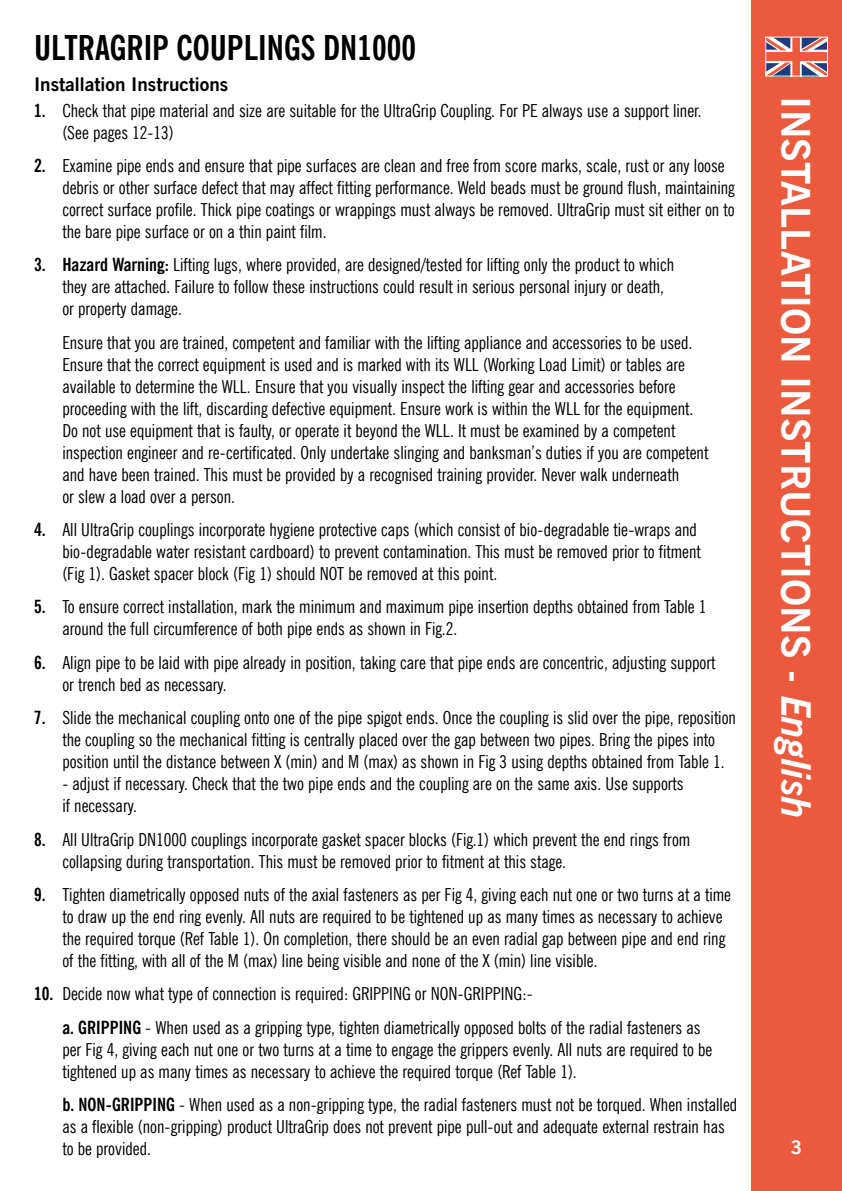
<style>
.page{position:relative;width:842px;height:1191px;background:#fff}
.page>*{position:absolute;margin:0;border:0;box-sizing:border-box;transform-origin:0 0}
.t1{font:700 40px "News Gothic BT";color:#fff}
.t2{font:700 condensed 34px "News Gothic BT";color:#000}
.t3{font:700 19px "News Gothic BT";color:#000}
.t4{font:700 19px "News Gothic BT";color:#fff}
.t5{font:condensed 18px/22px "News Gothic BT";color:#000}
.s1{font-weight:700}
.s2{font-style:italic}
</style>
<div class="page">
<div style="left:751px;top:0;width:91px;height:1191px;background:#eb5a3d"></div>
<svg style="left:767px;top:39px;width:59px;height:36px"></svg>
<div style="left:765px;top:37px;width:63px;height:40px;border:1px solid #fff"></div>
<h2 class="t2" style="left:34px;top:27px;width:384px">ULTRAGRIP COUPLINGS DN1000</h2>
<p class="t3" style="left:34px;top:73px;width:196px">Installation Instructions</p>
<p class="t5" style="left:62px;top:99px;width:641px;text-indent:-28px"><span class="s1">1.</span> Check that pipe material and size are suitable for the UltraGrip Coupling. For PE always use a support liner. (See pages 12-13)</p>
<p class="t5" style="left:62px;top:154px;width:674px;text-indent:-28px"><span class="s1">2.</span> Examine pipe ends and ensure that pipe surfaces are clean and free from score marks, scale, rust or any loose debris or other surface defect that may affect fitting performance. Weld beads must be ground flush, maintaining correct surface profile. Thick pipe coatings or wrappings must always be removed. UltraGrip must sit either on to the bare pipe surface or on a thin paint film.</p>
<p class="t5" style="left:62px;top:254px;width:613px;text-indent:-28px"><span class="s1">3. Hazard Warning:</span> Lifting lugs, where provided, are designed/tested for lifting only the product to which they are attached. Failure to follow these instructions could result in serious personal injury or death, or property damage.</p>
<p class="t5" style="left:62px;top:331px;width:647px">Ensure that you are trained, competent and familiar with the lifting appliance and accessories to be used.<br>Ensure that the correct equipment is used and is marked with its WLL (Working Load Limit) or tables are available to determine the WLL. Ensure that you visually inspect the lifting gear and accessories before proceeding with the lift, discarding defective equipment. Ensure work is within the WLL for the equipment.<br>Do not use equipment that is faulty, or operate it beyond the WLL. It must be examined by a competent inspection engineer and re-certificated. Only undertake slinging and banksman’s duties if you are competent and have been trained. This must be provided by a recognised training provider. Never walk underneath<br>or slew a load over a person.</p>
<p class="t5" style="left:62px;top:518px;width:640px;text-indent:-28px"><span class="s1">4.</span> All UltraGrip couplings incorporate hygiene protective caps (which consist of bio-degradable tie-wraps and bio-degradable water resistant cardboard) to prevent contamination. This must be removed prior to fitment (Fig 1). Gasket spacer block (Fig 1) should NOT be removed at this point.</p>
<p class="t5" style="left:62px;top:596px;width:646px;text-indent:-28px"><span class="s1">5.</span> To ensure correct installation, mark the minimum and maximum pipe insertion depths obtained from Table 1 around the full circumference of both pipe ends as shown in Fig.2.</p>
<p class="t5" style="left:62px;top:651px;width:654px;text-indent:-28px"><span class="s1">6.</span> Align pipe to be laid with pipe already in position, taking care that pipe ends are concentric, adjusting support or trench bed as necessary.</p>
<p class="t5" style="left:62px;top:706px;width:675px;text-indent:-28px"><span class="s1">7.</span> Slide the mechanical coupling onto one of the pipe spigot ends. Once the coupling is slid over the pipe, reposition the coupling so the mechanical fitting is centrally placed over the gap between two pipes. Bring the pipes into position until the distance between X (min) and M (max) as shown in Fig 3 using depths obtained from Table 1.</p>
<p class="t5" style="left:62px;top:772px;width:623px">- adjust if necessary. Check that the two pipe ends and the coupling are on the same axis. Use supports if necessary.</p>
<p class="t5" style="left:62px;top:828px;width:629px;text-indent:-28px"><span class="s1">8.</span> All UltraGrip DN1000 couplings incorporate gasket spacer blocks (Fig.1) which prevent the end rings from collapsing during transportation. This must be removed prior to fitment at this stage.</p>
<p class="t5" style="left:62px;top:883px;width:670px;text-indent:-28px"><span class="s1">9.</span> Tighten diametrically opposed nuts of the axial fasteners as per Fig 4, giving each nut one or two turns at a time to draw up the end ring evenly. All nuts are required to be tightened up as many times as necessary to achieve the required torque (Ref Table 1). On completion, there should be an even radial gap between pipe and end ring of the fitting, with all of the M (max) line being visible and none of the X (min) line visible.</p>
<p class="t5" style="left:62px;top:977px;width:640px;line-height:33.4px;text-indent:-28px"><span class="s1">10.</span> Decide now what type of connection is required: GRIPPING or NON-GRIPPING:-<br><span class="s1">a. GRIPPING</span> - When used as a gripping type, tighten diametrically opposed bolts of the radial fasteners as</p>
<p class="t5" style="left:62px;top:1038px;width:651px">per Fig 4, giving each nut one or two turns at a time to engage the grippers evenly. All nuts are required to be tightened up as many times as necessary to achieve the required torque (Ref Table 1).</p>
<p class="t5" style="left:62px;top:1093px;width:676px"><span class="s1">b. NON-GRIPPING</span> - When used as a non-gripping type, the radial fasteners must not be torqued. When installed as a flexible (non-gripping) product UltraGrip does not prevent pipe pull-out and adequate external restrain has to be provided.</p>
<h1 class="t1" style="left:820px;top:96px;width:725px;rotate:90deg">INSTALLATION INSTRUCTIONS - <span class="s2">English</span></h1>
<p class="t4" style="left:791px;top:1135px;width:13px">3</p>
</div>
